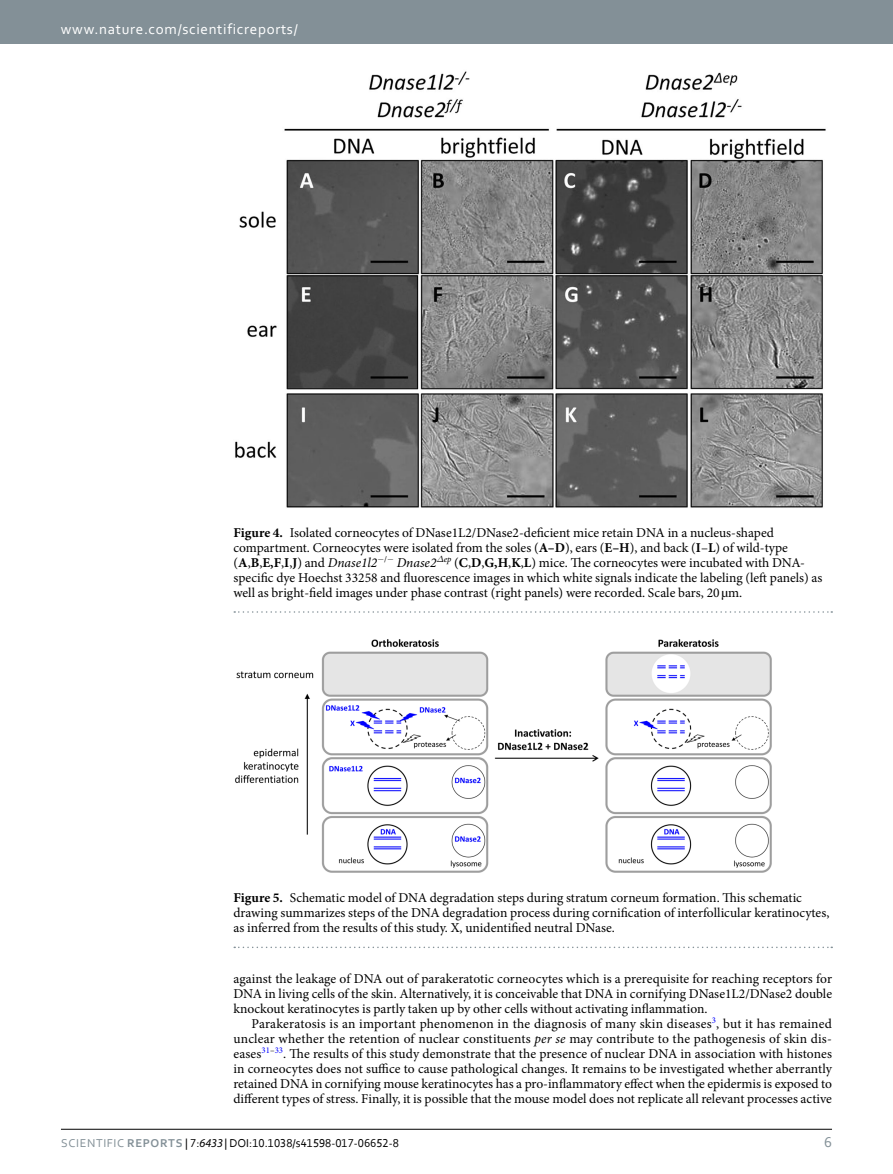
<style>
.page{position:relative;width:893px;height:1174px;background:#fff}
.page>*{position:absolute;margin:0;border:0;box-sizing:border-box;transform-origin:0 0}
.t1{font:15px "Corbel 2";letter-spacing:.045em;color:#fff}
.t2{font:15px "Corbel 2";color:#839097}
.t3{font:13.5px/15px "Minion Pro";color:#000;text-align:justify}
.t4{font:12px "Corbel";color:#000}
.s1{font-weight:700}
.s2{font-style:italic}
.s3{font-family:"STIX General"}
.s4{font-family:"Corbel 2";color:#839097}
.s5{font-family:"Corbel Bold 2";color:#839097}
.s6{font-family:"Myriad Pro";font-style:italic}
</style>
<div class="page">
<div style="left:0;top:0;width:893px;height:43px;background:#839097"></div>
<hr style="left:61px;top:1129px;width:771px;height:1px;background:#000">
<img style="left:235px;top:71px;width:591px;height:437px">
<svg style="left:234px;top:611px;width:598px;height:2px"></svg>
<img style="left:235px;top:639px;width:537px;height:234px">
<svg style="left:234px;top:946px;width:598px;height:2px"></svg>
<p class="t1" style="left:61px;top:19px;width:238px">www.nature.com/scientificreports/</p>
<p class="t3" style="left:233px;top:525px;width:590px;text-align:left"><span class="s1">Figure 4.</span> Isolated corneocytes of DNase1L2/DNase2-deficient mice retain DNA in a nucleus-shaped compartment. Corneocytes were isolated from the soles (<span class="s1">A–D</span>), ears (<span class="s1">E–H</span>), and back (<span class="s1">I</span>–<span class="s1">L</span>) of wild-type (<span class="s1">A</span>,<span class="s1">B</span>,<span class="s1">E,F</span>,<span class="s1">I</span>,<span class="s1">J</span>) and <span class="s2">Dnase1l2</span>−<sup>/</sup>− <span class="s2">Dnase2</span> <sup>ep</sup> (<span class="s1">C</span>,<span class="s1">D</span>,<span class="s1">G,H</span>,<span class="s1">K</span>,<span class="s1">L</span>) mice. The corneocytes were incubated with DNA&shy;specific dye Hoechst 33258 and fluorescence images in which white signals indicate the labeling (left panels) as well as bright-field images under phase contrast (right panels) were recorded. Scale bars, 20 <span class="s3">µ</span>m.</p>
<p class="t3" style="left:233px;top:890px;width:597px;text-align:left"><span class="s1">Figure 5.</span> Schematic model of DNA degradation steps during stratum corneum formation. This schematic drawing summarizes steps of the DNA degradation process during cornification of interfollicular keratinocytes, as inferred from the results of this study. X, unidentified neutral DNase.</p>
<p class="t3" style="left:233px;top:971px;width:600px">against the leakage of DNA out of parakeratotic corneocytes which is a prerequisite for reaching receptors for DNA in living cells of the skin. Alternatively, it is conceivable that DNA in cornifying DNase1L2/DNase2 double knockout keratinocytes is partly taken up by other cells without activating inflammation.</p>
<p class="t3" style="left:233px;top:1016px;width:600px;text-indent:18px">Parakeratosis is an important phenomenon in the diagnosis of many skin diseases<sup>3</sup>, but it has remained unclear whether the retention of nuclear constituents <span class="s2">per se</span> may contribute to the pathogenesis of skin dis&shy;eases<sup>31</sup><sup>–</sup><sup>33</sup>. The results of this study demonstrate that the presence of nuclear DNA in association with histones in corneocytes does not suffice to cause pathological changes. It remains to be investigated whether aberrantly retained DNA in cornifying mouse keratinocytes has a pro-inflammatory effect when the epidermis is exposed to different types of stress. Finally, it is possible that the mouse model does not replicate all relevant processes active</p>
<p class="t4" style="left:61px;top:1135px;width:339px"><span class="s4">Scientific</span> <span class="s5">REPORTS</span> | 7:<span class="s6">6433</span> | DOI:10.1038/s41598-017-06652-8</p>
<p class="t2" style="left:824px;top:1132px;width:9px">6</p>
</div>
